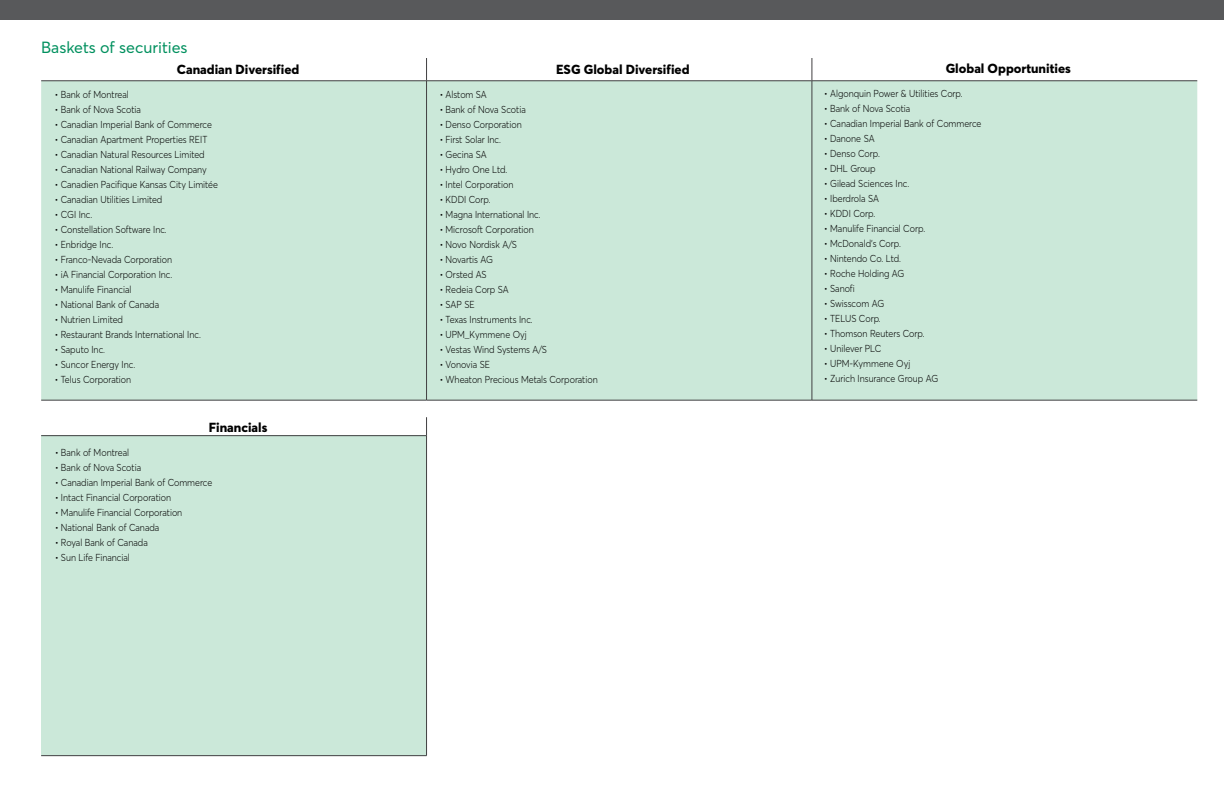
<style>
.page{position:relative;width:1224px;height:792px;background:#fff}
.page>*{position:absolute;margin:0;border:0;box-sizing:border-box;transform-origin:0 0}
.t1{font:16px "Desjardins Sans";color:#00905e}
.t2{font:800 13px "Desjardins Sans";color:#000}
.t3{font:800 13px "Averta";color:#000}
.t4{font:300 10px "Desjardins Sans";color:#000;scale:.9 1}
</style>
<div class="page">
<div style="left:41px;top:82px;width:1156px;height:318px;background:#cbe8d9"></div>
<svg style="left:426px;top:58px;width:1px;height:23px"></svg>
<hr style="left:41px;top:81px;width:386px;height:1px;background:#414042">
<hr style="left:427px;top:81px;width:385px;height:1px;background:#414042">
<hr style="left:426px;top:81px;width:1px;height:319px;background:#414042">
<hr style="left:812px;top:81px;width:385px;height:1px;background:#414042">
<hr style="left:41px;top:400px;width:386px;height:1px;background:#414042">
<hr style="left:427px;top:400px;width:385px;height:1px;background:#414042">
<hr style="left:812px;top:400px;width:385px;height:1px;background:#414042">
<svg style="left:812px;top:58px;width:1px;height:23px"></svg>
<hr style="left:812px;top:81px;width:1px;height:319px;background:#414042">
<div style="left:41px;top:436px;width:386px;height:320px;background:#cbe8d9"></div>
<svg style="left:426px;top:417px;width:1px;height:19px"></svg>
<hr style="left:426px;top:436px;width:1px;height:320px;background:#414042">
<hr style="left:41px;top:435px;width:385px;height:1px;background:#414042">
<hr style="left:41px;top:755px;width:386px;height:1px;background:#414042">
<div style="left:0;top:0;width:1224px;height:19px;background:#58595b"></div>
<h1 class="t1" style="left:41px;top:38px;width:148px">Baskets of securities</h1>
<h2 class="t2" style="left:177px;top:61px;width:124px">Canadian Diversified</h2>
<p class="t4" style="left:55px;top:88px;width:84px">• Bank of Montreal</p>
<p class="t4" style="left:55px;top:103px;width:97px">• Bank of Nova Scotia</p>
<p class="t4" style="left:55px;top:118px;width:176px">• Canadian Imperial Bank of Commerce</p>
<p class="t4" style="left:55px;top:133px;width:171px">• Canadian Apartment Properties REIT</p>
<p class="t4" style="left:55px;top:148px;width:168px">• Canadian Natural Resources Limited</p>
<p class="t4" style="left:55px;top:163px;width:170px">• Canadian National Railway Company</p>
<p class="t4" style="left:55px;top:178px;width:183px">• Canadien Pacifique Kansas City Limitée</p>
<p class="t4" style="left:55px;top:193px;width:121px">• Canadian Utilities Limited</p>
<p class="t4" style="left:55px;top:208px;width:43px">• CGI Inc.</p>
<p class="t4" style="left:55px;top:223px;width:126px">• Constellation Software Inc.</p>
<p class="t4" style="left:55px;top:238px;width:66px">• Enbridge Inc.</p>
<p class="t4" style="left:55px;top:253px;width:132px">• Franco-Nevada Corporation</p>
<p class="t4" style="left:55px;top:268px;width:132px">• iA Financial Corporation Inc.</p>
<p class="t4" style="left:55px;top:283px;width:87px">• Manulife Financial</p>
<p class="t4" style="left:55px;top:298px;width:117px">• National Bank of Canada</p>
<p class="t4" style="left:55px;top:313px;width:77px">• Nutrien Limited</p>
<p class="t4" style="left:55px;top:328px;width:164px">• Restaurant Brands International Inc.</p>
<p class="t4" style="left:55px;top:343px;width:57px">• Saputo Inc.</p>
<p class="t4" style="left:55px;top:358px;width:91px">• Suncor Energy Inc.</p>
<p class="t4" style="left:55px;top:373px;width:86px">• Telus Corporation</p>
<h2 class="t3" style="left:209px;top:419px;width:60px">Financials</h2>
<p class="t4" style="left:55px;top:446px;width:84px">• Bank of Montreal</p>
<p class="t4" style="left:55px;top:461px;width:97px">• Bank of Nova Scotia</p>
<p class="t4" style="left:55px;top:476px;width:176px">• Canadian Imperial Bank of Commerce</p>
<p class="t4" style="left:55px;top:491px;width:130px">• Intact Financial Corporation</p>
<p class="t4" style="left:55px;top:506px;width:143px">• Manulife Financial Corporation</p>
<p class="t4" style="left:55px;top:521px;width:117px">• National Bank of Canada</p>
<p class="t4" style="left:55px;top:536px;width:104px">• Royal Bank of Canada</p>
<p class="t4" style="left:55px;top:551px;width:85px">• Sun Life Financial</p>
<h2 class="t2" style="left:556px;top:61px;width:135px">ESG Global Diversified</h2>
<p class="t4" style="left:440px;top:88px;width:54px">• Alstom SA</p>
<p class="t4" style="left:440px;top:103px;width:97px">• Bank of Nova Scotia</p>
<p class="t4" style="left:440px;top:118px;width:93px">• Denso Corporation</p>
<p class="t4" style="left:440px;top:133px;width:70px">• First Solar Inc.</p>
<p class="t4" style="left:440px;top:148px;width:54px">• Gecina SA</p>
<p class="t4" style="left:440px;top:163px;width:77px">• Hydro One Ltd.</p>
<p class="t4" style="left:440px;top:178px;width:83px">• Intel Corporation</p>
<p class="t4" style="left:440px;top:193px;width:58px">• KDDI Corp.</p>
<p class="t4" style="left:440px;top:208px;width:114px">• Magna International Inc.</p>
<p class="t4" style="left:440px;top:223px;width:106px">• Microsoft Corporation</p>
<p class="t4" style="left:440px;top:238px;width:87px">• Novo Nordisk A/S</p>
<p class="t4" style="left:440px;top:253px;width:61px">• Novartis AG</p>
<p class="t4" style="left:440px;top:268px;width:54px">• Orsted AS</p>
<p class="t4" style="left:440px;top:283px;width:78px">• Redeia Corp SA</p>
<p class="t4" style="left:440px;top:298px;width:40px">• SAP SE</p>
<p class="t4" style="left:440px;top:313px;width:105px">• Texas Instruments Inc.</p>
<p class="t4" style="left:440px;top:328px;width:98px">• UPM_Kymmene Oyj</p>
<p class="t4" style="left:440px;top:343px;width:121px">• Vestas Wind Systems A/S</p>
<p class="t4" style="left:440px;top:358px;width:57px">• Vonovia SE</p>
<p class="t4" style="left:440px;top:373px;width:177px">• Wheaton Precious Metals Corporation</p>
<h2 class="t2" style="left:946px;top:61px;width:127px">Global Opportunities</h2>
<p class="t4" style="left:824px;top:88px;width:155px">• Algonquin Power &amp; Utilities Corp.</p>
<p class="t4" style="left:824px;top:103px;width:97px">• Bank of Nova Scotia</p>
<p class="t4" style="left:824px;top:118px;width:176px">• Canadian Imperial Bank of Commerce</p>
<p class="t4" style="left:824px;top:133px;width:57px">• Danone SA</p>
<p class="t4" style="left:824px;top:148px;width:63px">• Denso Corp.</p>
<p class="t4" style="left:824px;top:163px;width:59px">• DHL Group</p>
<p class="t4" style="left:824px;top:178px;width:96px">• Gilead Sciences Inc.</p>
<p class="t4" style="left:824px;top:193px;width:62px">• Iberdrola SA</p>
<p class="t4" style="left:824px;top:208px;width:58px">• KDDI Corp.</p>
<p class="t4" style="left:824px;top:223px;width:114px">• Manulife Financial Corp.</p>
<p class="t4" style="left:824px;top:238px;width:87px">• McDonald's Corp.</p>
<p class="t4" style="left:824px;top:253px;width:87px">• Nintendo Co. Ltd.</p>
<p class="t4" style="left:824px;top:268px;width:91px">• Roche Holding AG</p>
<p class="t4" style="left:824px;top:283px;width:35px">• Sanofi</p>
<p class="t4" style="left:824px;top:298px;width:68px">• Swisscom AG</p>
<p class="t4" style="left:824px;top:313px;width:64px">• TELUS Corp.</p>
<p class="t4" style="left:824px;top:328px;width:113px">• Thomson Reuters Corp.</p>
<p class="t4" style="left:824px;top:343px;width:65px">• Unilever PLC</p>
<p class="t4" style="left:824px;top:358px;width:97px">• UPM-Kymmene Oyj</p>
<p class="t4" style="left:824px;top:373px;width:128px">• Zurich Insurance Group AG</p>
</div>
